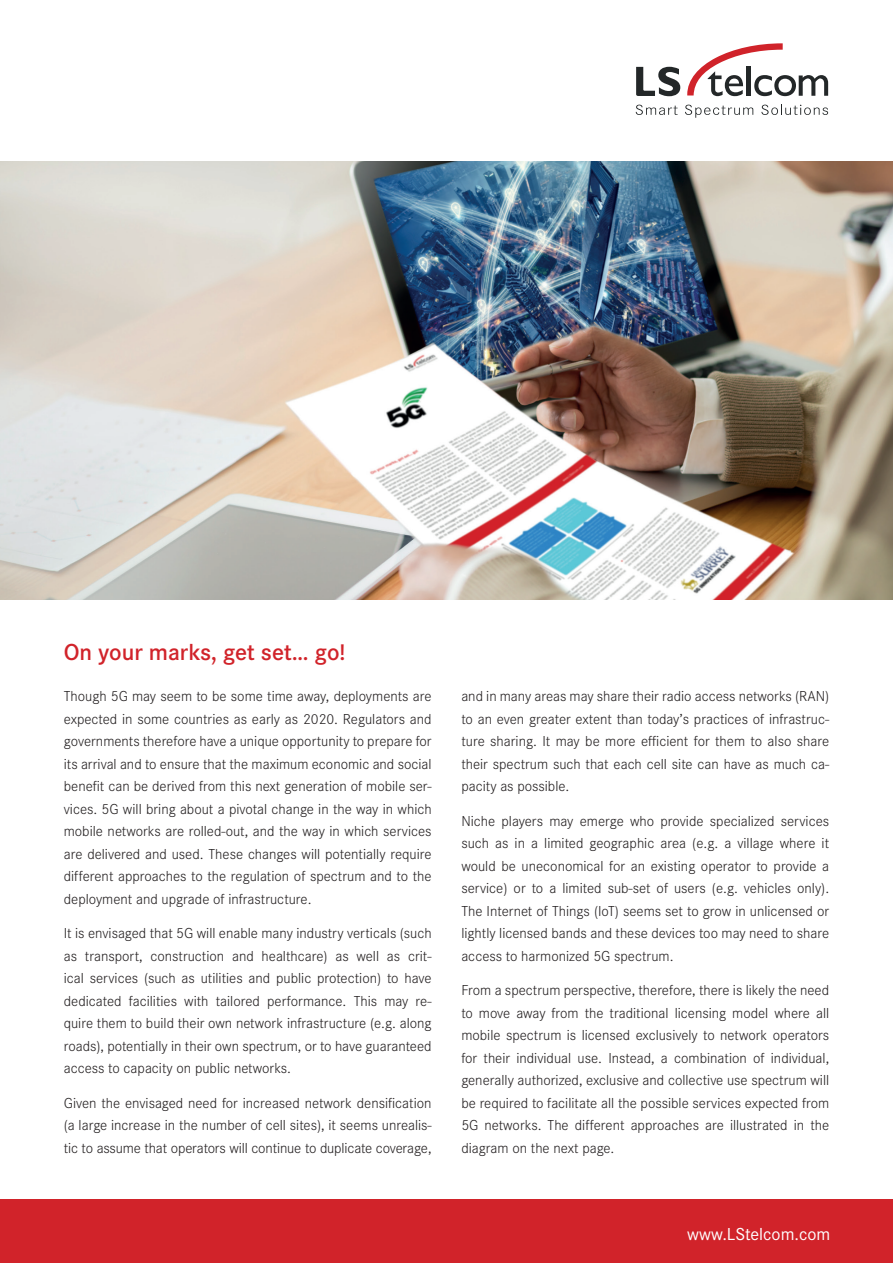
<style>
.page{position:relative;width:893px;height:1263px;background:#fff}
.page>*{position:absolute;margin:0;border:0;box-sizing:border-box;transform-origin:0 0}
.t1{font:600 24px "Corporate S";color:#d1232a}
.t2{font:18px "Corporate S";color:#fff}
.t3{font:300 15px/22.5px "Corporate S";color:#231f20;text-align:justify}
</style>
<div class="page">
<img style="left:0;top:162px;width:893px;height:438px">
<div style="left:0;top:1199px;width:893px;height:64px;background:#d1232a"></div>
<svg style="left:687px;top:43px;width:141px;height:53px"></svg>
<svg style="left:636px;top:67px;width:44px;height:29px"></svg>
<svg style="left:636px;top:105px;width:42px;height:10px"></svg>
<svg style="left:685px;top:105px;width:68px;height:13px"></svg>
<svg style="left:761px;top:105px;width:67px;height:10px"></svg>
<h1 class="t1" style="left:64px;top:638px;width:283px">On your marks, get set… go!</h1>
<p class="t3" style="left:64px;top:685px;width:369px">Though 5G may seem to be some time away, deployments are expected in some countries as early as 2020. Regulators and governments therefore have a unique opportunity to prepare for its arrival and to ensure that the maximum economic and social benefit can be derived from this next generation of mobile ser&shy;vices. 5G will bring about a pivotal change in the way in which mobile networks are rolled-out, and the way in which services are delivered and used. These changes will potentially require different approaches to the regulation of spectrum and to the deployment and upgrade of infrastructure.</p>
<p class="t3" style="left:64px;top:922px;width:369px">It is envisaged that 5G will enable many industry verticals (such as transport, construction and healthcare) as well as crit&shy;ical services (such as utilities and public protection) to have dedicated facilities with tailored performance. This may re&shy;quire them to build their own network infrastructure (e.g. along roads), potentially in their own spectrum, or to have guaranteed access to capacity on public networks.</p>
<p class="t3" style="left:64px;top:1092px;width:369px">Given the envisaged need for increased network densification (a large increase in the number of cell sites), it seems unrealis&shy;tic to assume that operators will continue to duplicate coverage,</p>
<p class="t3" style="left:461px;top:685px;width:369px">and in many areas may share their radio access networks (RAN) to an even greater extent than today’s practices of infrastruc&shy;ture sharing. It may be more efficient for them to also share their spectrum such that each cell site can have as much ca&shy;pacity as possible.</p>
<p class="t3" style="left:461px;top:810px;width:369px">Niche players may emerge who provide specialized services such as in a limited geographic area (e.g. a village where it would be uneconomical for an existing operator to provide a service) or to a limited sub-set of users (e.g. vehicles only).<br>The Internet of Things (IoT) seems set to grow in unlicensed or lightly licensed bands and these devices too may need to share access to harmonized 5G spectrum.</p>
<p class="t3" style="left:461px;top:979px;width:369px">From a spectrum perspective, therefore, there is likely the need to move away from the traditional licensing model where all mobile spectrum is licensed exclusively to network operators for their individual use. Instead, a combination of individual, generally authorized, exclusive and collective use spectrum will be required to facilitate all the possible services expected from 5G networks. The different approaches are illustrated in the diagram on the next page.</p>
<p class="t2" style="left:687px;top:1223px;width:145px">www.LStelcom.com</p>
</div>
